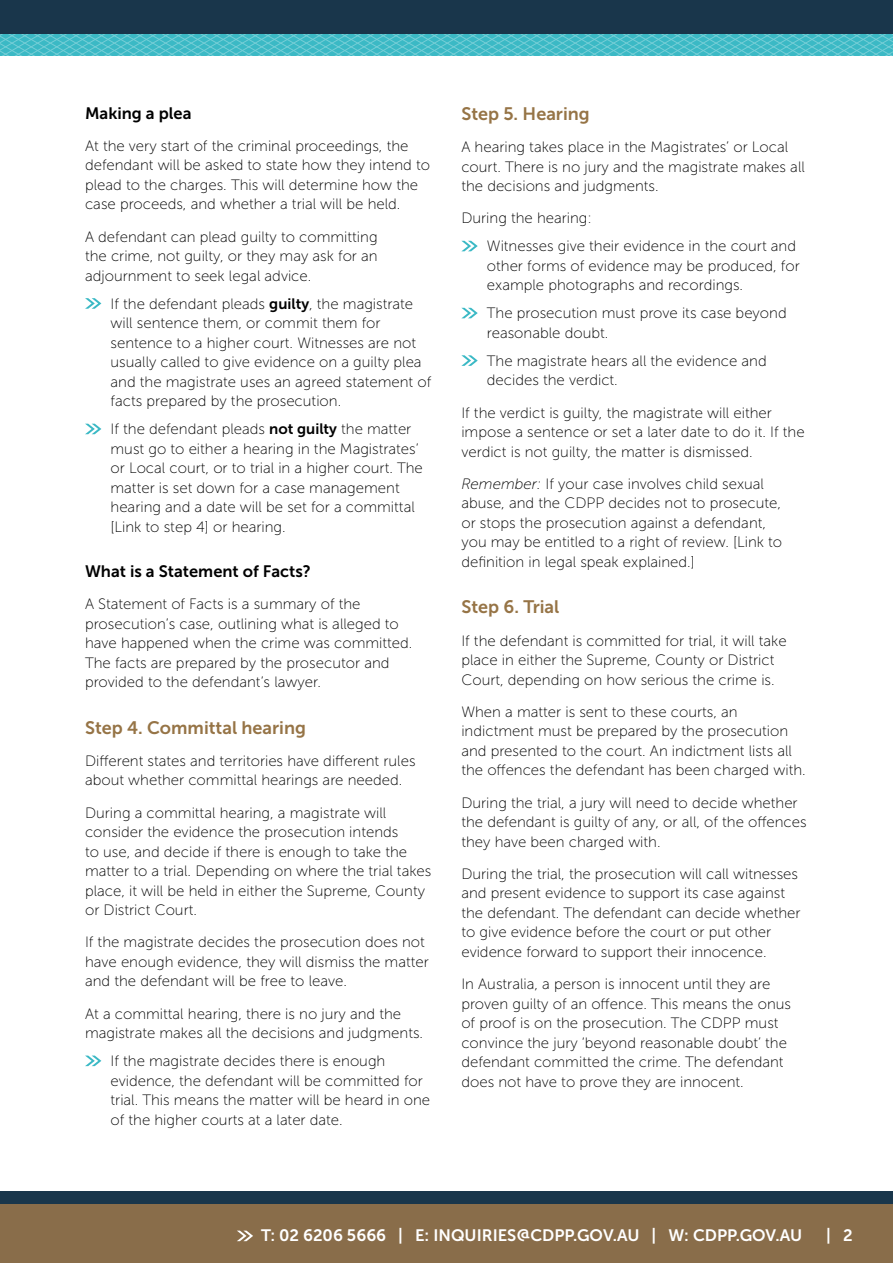
<style>
.page{position:relative;width:893px;height:1263px;background:#fff}
.page>*{position:absolute;margin:0;border:0;box-sizing:border-box;transform-origin:0 0}
.Sub-heading_1{font:18px "Museo Sans 700";color:#967446}
.t1{font:16.5px "Museo Sans 700";color:#fff}
.Sub-heading_2{font:16.5px "Museo Sans 700";color:#000}
.Text{font:15px/19.5px "Museo Sans 100";color:#000}
.Bullets_1a{font:15px/19.5px "Museo Sans 100";color:#000}
.s1{font-family:"Museo Sans 700"}
.s2{font-style:italic}
</style>
<div class="page">
<div style="left:0;top:1191px;width:893px;height:72px;background:#19364b"></div>
<div style="left:0;top:1204px;width:893px;height:59px;background:#896d4a"></div>
<svg style="left:237px;top:1230px;width:16px;height:11px"></svg>
<div style="left:0;top:0;width:893px;height:38px;background:#19364b"></div>
<svg style="left:0;top:35px;width:893px;height:21px;background:#4bbec9"></svg>
<svg style="left:85px;top:298px;width:16px;height:11px"></svg>
<svg style="left:85px;top:424px;width:16px;height:10px"></svg>
<svg style="left:85px;top:1055px;width:16px;height:11px"></svg>
<svg style="left:462px;top:241px;width:16px;height:10px"></svg>
<svg style="left:461px;top:308px;width:17px;height:10px"></svg>
<svg style="left:461px;top:355px;width:17px;height:11px"></svg>
<p class="Sub-heading_2" style="left:85px;top:104px;width:108px">Making a plea</p>
<p class="Text" style="left:85px;top:136px;width:346px">At the very start of the criminal proceedings, the defendant will be asked to state how they intend to plead to the charges. This will determine how the case proceeds, and whether a trial will be held.</p>
<p class="Text" style="left:85px;top:227px;width:294px;text-align:justify">A defendant can plead guilty to committing the crime, not guilty, or they may ask for an adjournment to seek legal advice.</p>
<p class="Bullets_1a" style="left:111px;top:294px;width:322px">If the defendant pleads <span class="s1">guilty</span>, the magistrate will sentence them, or commit them for sentence to a higher court. Witnesses are not usually called to give evidence on a guilty plea and the magistrate uses an agreed statement of facts prepared by the prosecution.</p>
<p class="Bullets_1a" style="left:111px;top:419px;width:314px">If the defendant pleads <span class="s1">not guilty</span> the matter must go to either a hearing in the Magistrates’ or Local court, or to trial in a higher court. The matter is set down for a case management hearing and a date will be set for a committal [Link to step 4] or hearing.</p>
<p class="Sub-heading_2" style="left:85px;top:562px;width:227px">What is a Statement of Facts?</p>
<p class="Text" style="left:85px;top:594px;width:329px">A Statement of Facts is a summary of the prosecution’s case, outlining what is alleged to have happened when the crime was committed.<br>The facts are prepared by the prosecutor and provided to the defendant’s lawyer.</p>
<p class="Sub-heading_1" style="left:85px;top:717px;width:222px">Step 4. Committal hearing</p>
<p class="Text" style="left:85px;top:751px;width:332px">Different states and territories have different rules about whether committal hearings are needed.</p>
<p class="Text" style="left:85px;top:803px;width:348px">During a committal hearing, a magistrate will consider the evidence the prosecution intends<br>to use, and decide if there is enough to take the matter to a trial. Depending on where the trial takes place, it will be held in either the Supreme, County or District Court.</p>
<p class="Text" style="left:85px;top:933px;width:345px">If the magistrate decides the prosecution does not have enough evidence, they will dismiss the matter and the defendant will be free to leave.</p>
<p class="Text" style="left:85px;top:1004px;width:340px">At a committal hearing, there is no jury and the magistrate makes all the decisions and judgments.</p>
<p class="Bullets_1a" style="left:111px;top:1051px;width:321px">If the magistrate decides there is enough evidence, the defendant will be committed for trial. This means the matter will be heard in one of the higher courts at a later date.</p>
<p class="Sub-heading_1" style="left:461px;top:104px;width:130px">Step 5. Hearing</p>
<p class="Text" style="left:461px;top:137px;width:345px">A hearing takes place in the Magistrates’ or Local court. There is no jury and the magistrate makes all the decisions and judgments.</p>
<p class="Text" style="left:461px;top:209px;width:132px">During the hearing:</p>
<p class="Bullets_1a" style="left:487px;top:237px;width:314px">Witnesses give their evidence in the court and other forms of evidence may be produced, for example photographs and recordings.</p>
<p class="Bullets_1a" style="left:487px;top:304px;width:301px">The prosecution must prove its case beyond reasonable doubt.</p>
<p class="Bullets_1a" style="left:487px;top:351px;width:281px">The magistrate hears all the evidence and decides the verdict.</p>
<p class="Text" style="left:461px;top:403px;width:345px">If the verdict is guilty, the magistrate will either impose a sentence or set a later date to do it. If the verdict is not guilty, the matter is dismissed.</p>
<p class="Text" style="left:461px;top:474px;width:322px"><span class="s2">Remember:</span> If your case involves child sexual abuse, and the CDPP decides not to prosecute, or stops the prosecution against a defendant, you may be entitled to a right of review. [Link to definition in legal speak explained.]</p>
<p class="Sub-heading_1" style="left:461px;top:597px;width:99px">Step 6. Trial</p>
<p class="Text" style="left:461px;top:631px;width:327px">If the defendant is committed for trial, it will take place in either the Supreme, County or District<br>Court, depending on how serious the crime is.</p>
<p class="Text" style="left:461px;top:702px;width:346px">When a matter is sent to these courts, an indictment must be prepared by the prosecution and presented to the court. An indictment lists all the offences the defendant has been charged with.</p>
<p class="Text" style="left:461px;top:793px;width:347px">During the trial, a jury will need to decide whether the defendant is guilty of any, or all, of the offences they have been charged with.</p>
<p class="Text" style="left:461px;top:864px;width:341px">During the trial, the prosecution will call witnesses and present evidence to support its case against the defendant. The defendant can decide whether to give evidence before the court or put other evidence forward to support their innocence.</p>
<p class="Text" style="left:461px;top:974px;width:331px">In Australia, a person is innocent until they are proven guilty of an offence. This means the onus of proof is on the prosecution. The CDPP must convince the jury ‘beyond reasonable doubt’ the defendant committed the crime. The defendant does not have to prove they are innocent.</p>
<p class="t1" style="left:261px;top:1226px;width:542px">T: 02 6206 5666 | E: INQUIRIES@CDPP.GOV.AU | W: CDPP.GOV.AU</p>
<p class="t1" style="left:826px;top:1226px;width:28px">| 2</p>
</div>
